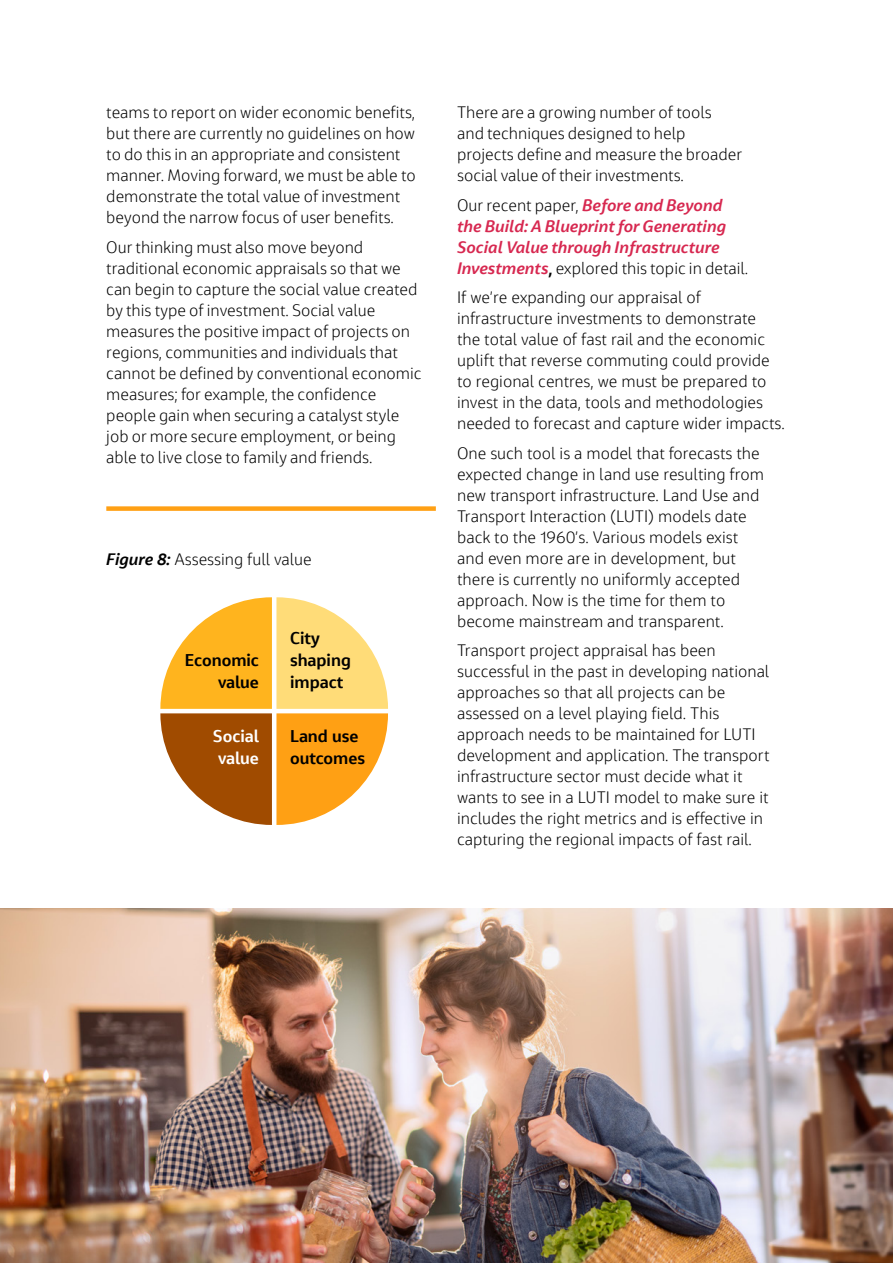
<style>
.page{position:relative;width:893px;height:1263px;background:#fff}
.page>*{position:absolute;margin:0;border:0;box-sizing:border-box;transform-origin:0 0}
.Body_Text{font:700 16.95px/22px "Jacobs Chronos";color:#000}
.Body_Text-2{font:700 16.95px/22px "Jacobs Chronos";color:#fff;text-align:center}
.Body_Text-3{font:300 16.5px/21px "Jacobs Chronos";color:#000}
.Body_Text-4{font:italic 700 16.5px/21px "Jacobs Chronos";color:#d72850}
.Figure_Title{font:300 16.5px "Jacobs Chronos";color:#000}
.s1{font-weight:700;font-style:italic}
.s2{font-weight:300;font-style:normal;color:#000}
.s3{font-style:normal;color:#000}
</style>
<div class="page">
<img style="left:0;top:909px;width:893px;height:354px">
<svg style="left:160px;top:597px;width:228px;height:228px"></svg>
<div style="left:106px;top:506px;width:330px;height:5px;background:#ffa014"></div>
<p class="Body_Text-3" style="left:106px;top:102px;width:311px">teams to report on wider economic benefits, but there are currently no guidelines on how to do this in an appropriate and consistent manner. Moving forward, we must be able to demonstrate the total value of investment beyond the narrow focus of user benefits.</p>
<p class="Body_Text-3" style="left:106px;top:236px;width:317px">Our thinking must also move beyond traditional economic appraisals so that we can begin to capture the social value created by this type of investment. Social value measures the positive impact of projects on regions, communities and individuals that cannot be defined by conventional economic measures; for example, the confidence people gain when securing a catalyst style job or more secure employment, or being able to live close to family and friends.</p>
<p class="Figure_Title" style="left:106px;top:550px;width:207px"><span class="s1">Figure 8:</span> Assessing full value</p>
<p class="Body_Text" style="left:185px;top:649px;width:75px;text-align:right">Economic value</p>
<p class="Body_Text-2" style="left:213px;top:724px;width:48px">Social value</p>
<p class="Body_Text" style="left:290px;top:626px;width:62px">City shaping impact</p>
<p class="Body_Text" style="left:290px;top:724px;width:76px">Land use outcomes</p>
<p class="Body_Text-3" style="left:457px;top:102px;width:286px">There are a growing number of tools and techniques designed to help projects define and measure the broader social value of their investments.</p>
<p class="Body_Text-4" style="left:457px;top:194px;width:293px"><span class="s2">Our recent paper,</span> Before and Beyond the Build: A Blueprint for Generating Social Value through Infrastructure Investments<span class="s3">,</span> <span class="s2">explored this topic in detail.</span></p>
<p class="Body_Text-3" style="left:457px;top:287px;width:329px">If we’re expanding our appraisal of infrastructure investments to demonstrate<br>the total value of fast rail and the economic uplift that reverse commuting could provide to regional centres, we must be prepared to invest in the data, tools and methodologies needed to forecast and capture wider impacts.</p>
<p class="Body_Text-3" style="left:457px;top:442px;width:308px">One such tool is a model that forecasts the expected change in land use resulting from new transport infrastructure. Land Use and Transport Interaction (LUTI) models date back to the 1960’s. Various models exist and even more are in development, but there is currently no uniformly accepted approach. Now is the time for them to become mainstream and transparent.</p>
<p class="Body_Text-3" style="left:457px;top:640px;width:314px">Transport project appraisal has been successful in the past in developing national approaches so that all projects can be assessed on a level playing field. This approach needs to be maintained for LUTI development and application. The transport infrastructure sector must decide what it wants to see in a LUTI model to make sure it includes the right metrics and is effective in capturing the regional impacts of fast rail.</p>
</div>
